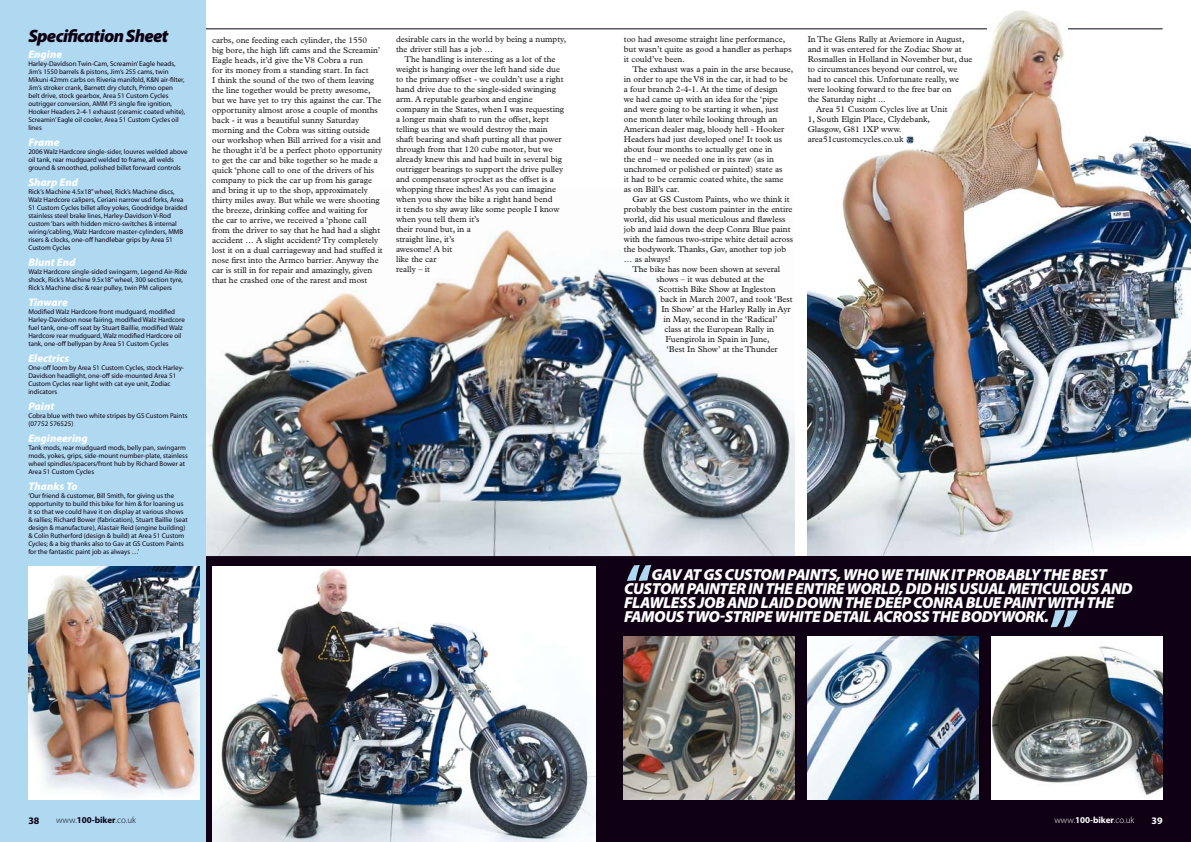
<style>
.page{position:relative;width:1191px;height:842px;background:#fff}
.page>*{position:absolute;margin:0;border:0;box-sizing:border-box;transform-origin:0 0}
.t1{font:italic 900 18px "Myriad Pro";letter-spacing:-.04em;color:#0f0014}
.t2{font:italic 900 16px/14px "Myriad Pro";letter-spacing:-.02em;color:#fff}
.t3{font:italic 900 11px "Myriad Pro";color:#fff}
.t4{font:700 10px "Myriad Pro";color:#fff}
.t5{font:700 10px "Myriad Pro";color:#0f0014}
.t6{font:300 9px "Myriad Pro";letter-spacing:.005em;color:#fff}
.t7{font:300 9px "Myriad Pro";letter-spacing:.005em;color:#0f0014}
.t8{font:8.5px/10px "Plantin";color:#1a171b}
.t9{font:7px/8px "Myriad Pro";color:#0f0014}
.s1{font-weight:700}
</style>
<div class="page">
<img style="left:807px;top:10px;width:384px;height:546px">
<div style="left:206px;top:556px;width:985px;height:286px;background:#0f0014"></div>
<img style="left:206px;top:230px;width:589px;height:326px">
<hr style="left:206px;top:28px;width:781px;height:1px;background:#0f0014">
<svg style="left:627px;top:565px;width:24px;height:16px"></svg>
<svg style="left:1050px;top:610px;width:27px;height:17px"></svg>
<hr style="left:1068px;top:28px;width:94px;height:1px;background:#0f0014">
<div style="left:0;top:0;width:206px;height:842px;background:#aed9f0"></div>
<img style="left:28px;top:566px;width:171px;height:233px">
<svg style="left:906px;top:136px;width:8px;height:8px"></svg>
<svg style="left:907px;top:137px;width:6px;height:6px"></svg>
<img style="left:212px;top:566px;width:383px;height:276px">
<img style="left:624px;top:636px;width:171px;height:163px">
<img style="left:807px;top:636px;width:171px;height:163px">
<img style="left:991px;top:636px;width:171px;height:163px">
<h1 class="t1" style="left:28px;top:26px;width:141px">SPECIFICATION SHEET</h1>
<p class="t3" style="left:28px;top:48px;width:35px">ENGINE</p>
<p class="t9" style="left:28px;top:60px;width:158px">Harley-Davidson Twin-Cam, Screamin’ Eagle heads, Jim’s 1550 barrels &amp; pistons, Jim’s 255 cams, twin Mikuni 42mm carbs on Riveria manifold, K&amp;N air-filter, Jim’s stroker crank, Barnett dry clutch, Primo open belt drive, stock gearbox, Area 51 Custom Cycles outrigger conversion, AMM P3 single fire ignition, Hooker Headers 2-4-1 exhaust (ceramic coated white), Screamin’ Eagle oil cooler, Area 51 Custom Cycles oil lines</p>
<p class="t3" style="left:28px;top:136px;width:33px">FRAME</p>
<p class="t9" style="left:28px;top:148px;width:161px">2006 Walz Hardcore single-sider, louvres welded above oil tank, rear mudguard welded to frame, all welds ground &amp; smoothed, polished billet forward controls</p>
<p class="t3" style="left:28px;top:176px;width:52px">SHARP END</p>
<p class="t9" style="left:28px;top:188px;width:161px">Rick’s Machine 4.5x18” wheel, Rick’s Machine discs, Walz Hardcore calipers, Ceriani narrow usd forks, Area 51 Custom Cycles billet alloy yokes, Goodridge braided stainless steel brake lines, Harley-Davidson V-Rod custom ‘bars with hidden micro-switches &amp; internal wiring/cabling, Walz Hardcore master-cylinders, MMB risers &amp; clocks, one-off handlebar grips by Area 51<br>Custom Cycles</p>
<p class="t3" style="left:28px;top:256px;width:49px">BLUNT END</p>
<p class="t9" style="left:28px;top:268px;width:160px">Walz Hardcore single-sided swingarm, Legend Air-Ride shock, Rick’s Machine 9.5x18” wheel, 300 section tyre,<br>Rick’s Machine disc &amp; rear pulley, twin PM calipers</p>
<p class="t3" style="left:28px;top:296px;width:41px">TINWARE</p>
<p class="t9" style="left:28px;top:308px;width:158px">Modified Walz Hardcore front mudguard, modified Harley-Davidson nose fairing, modified Walz Hardcore fuel tank, one-off seat by Stuart Baillie, modified Walz Hardcore rear mudguard, Walz modified Hardcore oil tank, one-off bellypan by Area 51 Custom Cycles</p>
<p class="t3" style="left:28px;top:352px;width:42px">ELECTRICS</p>
<p class="t9" style="left:28px;top:364px;width:157px">One-off loom by Area 51 Custom Cycles, stock Harley-Davidson headlight, one-off side-mounted Area 51<br>Custom Cycles rear light with cat eye unit, Zodiac indicators</p>
<p class="t3" style="left:28px;top:400px;width:28px">PAINT</p>
<p class="t9" style="left:28px;top:412px;width:161px">Cobra blue with two white stripes by GS Custom Paints (07752 576525)</p>
<p class="t3" style="left:28px;top:432px;width:61px">ENGINEERING</p>
<p class="t9" style="left:28px;top:444px;width:161px">Tank mods, rear mudguard mods, belly pan, swingarm mods, yokes, grips, side-mount number-plate, stainless wheel spindles/spacers/front hub by Richard Bower at Area 51 Custom Cycles</p>
<p class="t3" style="left:28px;top:480px;width:51px">THANKS TO</p>
<p class="t9" style="left:28px;top:492px;width:161px">‘Our friend &amp; customer, Bill Smith, for giving us the opportunity to build this bike for him &amp; for loaning us it so that we could have it on display at various shows &amp; rallies; Richard Bower (fabrication), Stuart Baillie (seat design &amp; manufacture), Alastair Reid (engine building) &amp; Colin Rutherford (design &amp; build) at Area 51 Custom Cycles; &amp; a big thanks also to Gav at GS Custom Paints for the fantastic paint job as always …’</p>
<p class="t8" style="left:212px;top:35px;width:172px">carbs, one feeding each cylinder, the 1550<br>big bore, the high lift cams and the Screamin’ Eagle heads, it’d give the V8 Cobra a run<br>for its money from a standing start. In fact<br>I think the sound of the two of them leaving the line together would be pretty awesome, but we have yet to try this against the car. The opportunity almost arose a couple of months back - it was a beautiful sunny Saturday morning and the Cobra was sitting outside our workshop when Bill arrived for a visit and he thought it’d be a perfect photo opportunity to get the car and bike together so he made a quick ‘phone call to one of the drivers of his company to pick the car up from his garage and bring it up to the shop, approximately thirty miles away. But while we were shooting the breeze, drinking coffee and waiting for<br>the car to arrive, we received a ‘phone call from the driver to say that he had had a slight accident … A slight accident? Try completely lost it on a dual carriageway and had stuffed it nose first into the Armco barrier. Anyway the car is still in for repair and amazingly, given that he crashed one of the rarest and most</p>
<p class="t8" style="left:396px;top:34px;width:172px">desirable cars in the world by being a numpty, the driver still has a job …</p>
<p class="t8" style="left:396px;top:54px;width:170px;text-indent:8px">The handling is interesting as a lot of the weight is hanging over the left hand side due to the primary offset - we couldn’t use a right hand drive due to the single-sided swinging arm. A reputable gearbox and engine company in the States, when I was requesting a longer main shaft to run the offset, kept telling us that we would destroy the main shaft bearing and shaft putting all that power through from that 120 cube motor, but we already knew this and had built in several big outrigger bearings to support the drive pulley and compensator sprocket as the offset is a whopping three inches! As you can imagine when you show the bike a right hand bend<br>it tends to shy away like some people I know when you tell them it’s<br>their round but, in a<br>straight line, it’s<br>awesome! A bit<br>like the car<br>really – it</p>
<p class="t8" style="left:624px;top:35px;width:169px">too had awesome straight line performance, but wasn’t quite as good a handler as perhaps it could’ve been.</p>
<p class="t8" style="left:624px;top:65px;width:171px;text-indent:8px">The exhaust was a pain in the arse because, in order to ape the V8 in the car, it had to be a four branch 2-4-1. At the time of design<br>we had came up with an idea for the ‘pipe and were going to be starting it when, just one month later while looking through an American dealer mag, bloody hell - Hooker Headers had just developed one! It took us about four months to actually get one in<br>the end – we needed one in its raw (as in unchromed or polished or painted) state as<br>it had to be ceramic coated white, the same<br>as on Bill’s car.</p>
<p class="t8" style="left:632px;top:195px;width:159px">Gav at GS Custom Paints, who we think it</p>
<p class="t8" style="left:624px;top:205px;width:170px">probably the best custom painter in the entire</p>
<p class="t8" style="left:624px;top:215px;width:163px">world, did his usual meticulous and flawless</p>
<p class="t8" style="left:624px;top:225px;width:168px">job and laid down the deep Conra Blue paint</p>
<p class="t8" style="left:624px;top:234px;width:171px">with the famous two-stripe white detail across</p>
<p class="t8" style="left:624px;top:244px;width:164px">the bodywork. Thanks, Gav, another top job</p>
<p class="t8" style="left:624px;top:254px;width:48px">… as always!</p>
<p class="t8" style="left:632px;top:264px;width:149px">The bike has now been shown at several</p>
<p class="t8" style="left:656px;top:274px;width:109px">shows – it was debuted at the</p>
<p class="t8" style="left:658px;top:284px;width:119px">Scottish Bike Show at Ingleston</p>
<p class="t8" style="left:660px;top:294px;width:134px">back in March 2007, and took ‘Best</p>
<p class="t8" style="left:661px;top:304px;width:131px">In Show’ at the Harley Rally in Ayr</p>
<p class="t8" style="left:663px;top:314px;width:116px">in May, second in the ‘Radical’</p>
<p class="t8" style="left:664px;top:324px;width:111px">class at the European Rally in</p>
<p class="t8" style="left:665px;top:334px;width:106px">Fuengirola in Spain in June,</p>
<p class="t8" style="left:666px;top:344px;width:113px">‘Best In Show’ at the Thunder</p>
<p class="t8" style="left:807px;top:34px;width:158px">In The Glens Rally at Aviemore in August,</p>
<p class="t8" style="left:807px;top:44px;width:156px">and it was entered for the Zodiac Show at</p>
<p class="t8" style="left:807px;top:54px;width:166px">Rosmallen in Holland in November but, due</p>
<p class="t8" style="left:807px;top:64px;width:151px">to circumstances beyond our control, we</p>
<p class="t8" style="left:807px;top:74px;width:153px">had to cancel this. Unfortunate really, we</p>
<p class="t8" style="left:807px;top:84px;width:146px">were looking forward to the free bar on</p>
<p class="t8" style="left:807px;top:94px;width:79px">the Saturday night ...</p>
<p class="t8" style="left:816px;top:104px;width:133px">Area 51 Custom Cycles live at Unit</p>
<p class="t8" style="left:807px;top:114px;width:124px">1, South Elgin Place, Clydebank,</p>
<p class="t8" style="left:807px;top:124px;width:95px">Glasgow, G81 1XP www.</p>
<p class="t8" style="left:807px;top:134px;width:97px">area51customcycles.co.uk</p>
<h2 class="t2" style="left:624px;top:568px;width:510px;text-indent:28px">GAV AT GS CUSTOM PAINTS, WHO WE THINK IT PROBABLY THE BEST<br>C USTOM PA INTER IN THE ENTIRE WORLD, DID HIS USUAL METIC ULOUS AND FLAWLESS JOB AND LAID DOWN THE DEEP CONRA BLUE PA INT WITH THE<br>FA MOUS T WO-STRIPE WHITE DETA IL ACROSS THE BODYWORK.</h2>
<p class="t5" style="left:28px;top:814px;width:13px">38</p>
<p class="t7" style="left:56px;top:815px;width:81px">www.<span class="s1">100-biker</span>.co.uk</p>
<p class="t6" style="left:1054px;top:815px;width:81px">www.<span class="s1">100-biker</span>.co.uk</p>
<p class="t4" style="left:1151px;top:814px;width:13px">39</p>
</div>
